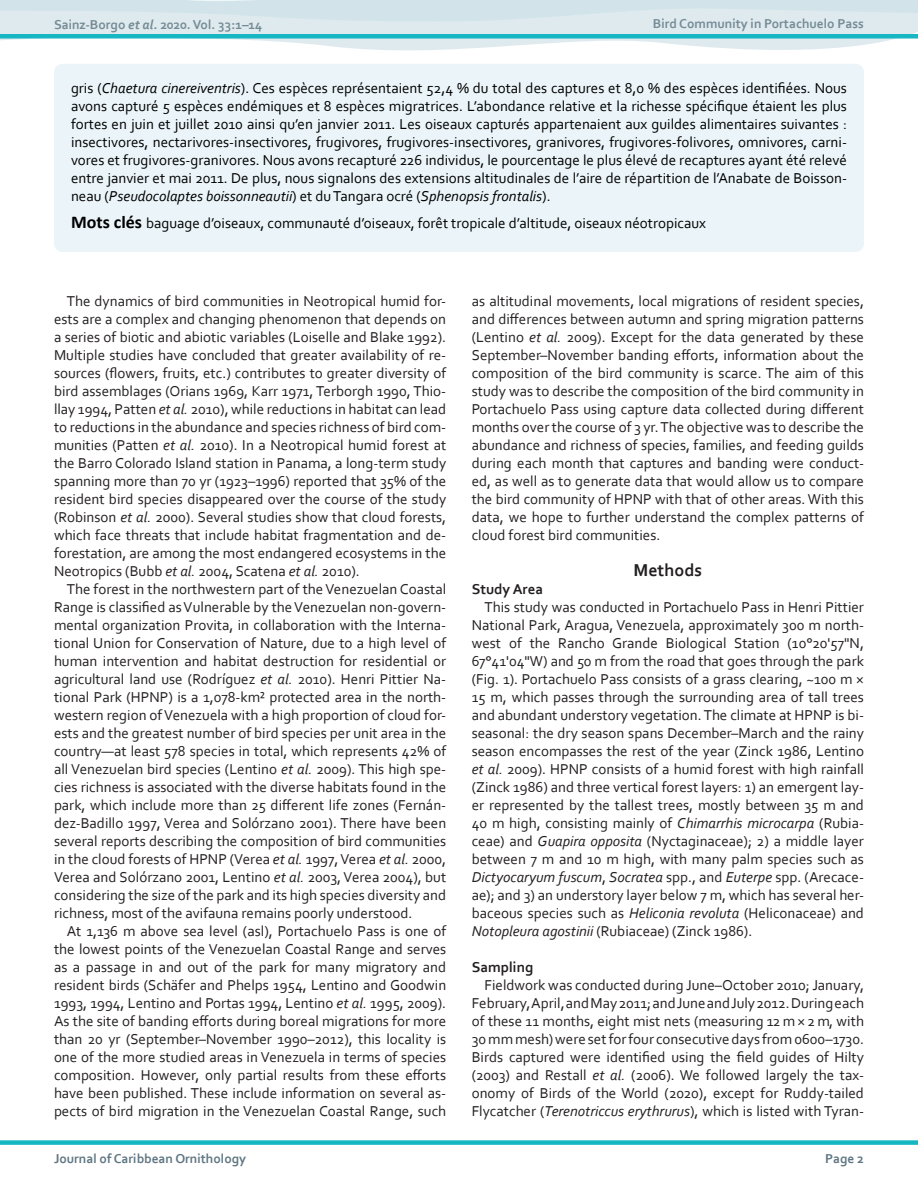
<style>
.page{position:relative;width:918px;height:1188px;background:#fff}
.page>*{position:absolute;margin:0;border:0;box-sizing:border-box;transform-origin:0 0}
.Body_Heading_1{font:700 18px "Corbel";color:#231f20}
.main_body_text{font:15px/18px "Corbel";color:#231f20;text-align:justify}
.Abstract{font:15px/18px "Corbel";color:#000;text-align:justify}
.Keywords{font:15px "Corbel";color:#000}
.Body_Heading_2_follo{font:700 15px "Corbel";color:#231f20}
.Body_Heading_2{font:700 15px "Corbel";color:#231f20}
.t1{font:700 13.5px "Corbel";color:#758b95}
.t2{font:700 13.5px "Corbel";color:#5f7682}
.s1{font-style:italic}
.s2{font-family:"Calibri";font-weight:700;font-size:18px}
</style>
<div class="page">
<svg style="left:0;top:0;width:918px;height:51px;fill:#deeaee"></svg>
<div style="left:0;top:1140px;width:918px;height:5px;background:#16b7c3"></div>
<div style="left:54px;top:64px;width:810px;height:188px;background:#ebf5f9;border-radius:9px"></div>
<div style="left:0;top:34px;width:918px;height:5px;background:#16b7c3"></div>
<p class="t1" style="left:54px;top:16px;width:210px">Sainz-Borgo <span class="s1">et al.</span> 2020. Vol. 33:1–14</p>
<p class="t1" style="left:653px;top:15px;width:213px">Bird Community in Portachuelo Pass</p>
<p class="Abstract" style="left:71px;top:79px;width:778px">gris (<span class="s1">Chaetura cinereiventris</span>). Ces espèces représentaient 52,4 % du total des captures et 8,0 % des espèces identifiées. Nous avons capturé 5 espèces endémiques et 8 espèces migratrices. L’abondance relative et la richesse spécifique étaient les plus fortes en juin et juillet 2010 ainsi qu’en janvier 2011. Les oiseaux capturés appartenaient aux guildes alimentaires suivantes : insectivores, nectarivores-insectivores, frugivores, frugivores-insectivores, granivores, frugivores-folivores, omnivores, carni&shy;vores et frugivores-granivores. Nous avons recapturé 226 individus, le pourcentage le plus élevé de recaptures ayant été relevé entre janvier et mai 2011. De plus, nous signalons des extensions altitudinales de l’aire de répartition de l’Anabate de Boisson&shy;neau (<span class="s1">Pseudocolaptes boissonneautii</span>) et du Tangara ocré (<span class="s1">Sphenopsis frontalis</span>).</p>
<p class="Keywords" style="left:71px;top:214px;width:637px"><span class="s2">Mots clés</span> baguage d’oiseaux, communauté d’oiseaux, forêt tropicale d’altitude, oiseaux néotropicaux</p>
<p class="main_body_text" style="left:54px;top:292px;width:394px;text-indent:13px">The dynamics of bird communities in Neotropical humid for&shy;ests are a complex and changing phenomenon that depends on a series of biotic and abiotic variables (Loiselle and Blake 1992).<br>Multiple studies have concluded that greater availability of re&shy;sources (flowers, fruits, etc.) contributes to greater diversity of bird assemblages (Orians 1969, Karr 1971, Terborgh 1990, Thio&shy;llay 1994, Patten <span class="s1">et al.</span> 2010), while reductions in habitat can lead to reductions in the abundance and species richness of bird com&shy;munities (Patten <span class="s1">et al.</span> 2010). In a Neotropical humid forest at the Barro Colorado Island station in Panama, a long-term study spanning more than 70 yr (1923–1996) reported that 35% of the resident bird species disappeared over the course of the study (Robinson <span class="s1">et al.</span> 2000). Several studies show that cloud forests, which face threats that include habitat fragmentation and de&shy;forestation, are among the most endangered ecosystems in the Neotropics (Bubb <span class="s1">et al.</span> 2004, Scatena <span class="s1">et al.</span> 2010).</p>
<p class="main_body_text" style="left:54px;top:580px;width:394px;text-indent:13px">The forest in the northwestern part of the Venezuelan Coastal Range is classified as Vulnerable by the Venezuelan non-govern&shy;mental organization Provita, in collaboration with the Interna&shy;tional Union for Conservation of Nature, due to a high level of human intervention and habitat destruction for residential or agricultural land use (Rodríguez <span class="s1">et al.</span> 2010). Henri Pittier Na&shy;tional Park (HPNP) is a 1,078-km² protected area in the north&shy;western region of Venezuela with a high proportion of cloud for&shy;ests and the greatest number of bird species per unit area in the country—at least 578 species in total, which represents 42% of all Venezuelan bird species (Lentino <span class="s1">et al.</span> 2009). This high spe&shy;cies richness is associated with the diverse habitats found in the park, which include more than 25 different life zones (Fernán&shy;dez-Badillo 1997, Verea and Solórzano 2001). There have been several reports describing the composition of bird communities in the cloud forests of HPNP (Verea <span class="s1">et al.</span> 1997, Verea <span class="s1">et al.</span> 2000, Verea and Solórzano 2001, Lentino <span class="s1">et al.</span> 2003, Verea 2004), but considering the size of the park and its high species diversity and richness, most of the avifauna remains poorly understood.</p>
<p class="main_body_text" style="left:54px;top:922px;width:394px;text-indent:13px">At 1,136 m above sea level (asl), Portachuelo Pass is one of the lowest points of the Venezuelan Coastal Range and serves as a passage in and out of the park for many migratory and resident birds (Schäfer and Phelps 1954, Lentino and Goodwin 1993, 1994, Lentino and Portas 1994, Lentino <span class="s1">et al.</span> 1995, 2009).<br>As the site of banding efforts during boreal migrations for more than 20 yr (September–November 1990–2012), this locality is one of the more studied areas in Venezuela in terms of species composition. However, only partial results from these efforts have been published. These include information on several as&shy;pects of bird migration in the Venezuelan Coastal Range, such</p>
<p class="main_body_text" style="left:472px;top:292px;width:394px">as altitudinal movements, local migrations of resident species, and differences between autumn and spring migration patterns (Lentino <span class="s1">et al.</span> 2009). Except for the data generated by these September–November banding efforts, information about the composition of the bird community is scarce. The aim of this study was to describe the composition of the bird community in Portachuelo Pass using capture data collected during different months over the course of 3 yr. The objective was to describe the abundance and richness of species, families, and feeding guilds during each month that captures and banding were conduct&shy;ed, as well as to generate data that would allow us to compare the bird community of HPNP with that of other areas. With this data, we hope to further understand the complex patterns of cloud forest bird communities.</p>
<p class="Body_Heading_1" style="left:634px;top:559px;width:70px">Methods</p>
<p class="Body_Heading_2_follo" style="left:472px;top:580px;width:73px">Study Area</p>
<p class="main_body_text" style="left:472px;top:598px;width:394px;text-indent:13px">This study was conducted in Portachuelo Pass in Henri Pittier National Park, Aragua, Venezuela, approximately 300 m north&shy;west of the Rancho Grande Biological Station (10°20'57"N, 67°41'04"W) and 50 m from the road that goes through the park (Fig. 1). Portachuelo Pass consists of a grass clearing, ~100 m × 15 m, which passes through the surrounding area of tall trees and abundant understory vegetation. The climate at HPNP is bi&shy;seasonal: the dry season spans December–March and the rainy season encompasses the rest of the year (Zinck 1986, Lentino <span class="s1">et al.</span> 2009). HPNP consists of a humid forest with high rainfall (Zinck 1986) and three vertical forest layers: 1) an emergent lay&shy;er represented by the tallest trees, mostly between 35 m and 40 m high, consisting mainly of <span class="s1">Chimarrhis microcarpa</span> (Rubia&shy;ceae) and <span class="s1">Guapira opposita</span> (Nyctaginaceae); 2) a middle layer between 7 m and 10 m high, with many palm species such as <span class="s1">Dictyocaryum fuscum</span>, <span class="s1">Socratea</span> spp., and <span class="s1">Euterpe</span> spp. (Arecace&shy;ae); and 3) an understory layer below 7 m, which has several her&shy;baceous species such as <span class="s1">Heliconia revoluta</span> (Heliconaceae) and <span class="s1">Notopleura agostinii</span> (Rubiaceae) (Zinck 1986).</p>
<p class="Body_Heading_2" style="left:472px;top:958px;width:63px">Sampling</p>
<p class="main_body_text" style="left:472px;top:976px;width:394px;text-indent:13px">Fieldwork was conducted during June–October 2010; January, February, April, and May 2011; and June and July 2012. During each of these 11 months, eight mist nets (measuring 12 m × 2 m, with 30 mm mesh) were set for four consecutive days from 0600–1730.<br>Birds captured were identified using the field guides of Hilty (2003) and Restall <span class="s1">et al.</span> (2006). We followed largely the tax&shy;onomy of Birds of the World (2020), except for Ruddy-tailed Flycatcher (<span class="s1">Terenotriccus erythrurus</span>), which is listed with Tyran-</p>
<p class="t2" style="left:54px;top:1150px;width:194px">Journal of Caribbean Ornithology</p>
<p class="t2" style="left:825px;top:1150px;width:40px">Page 2</p>
</div>
